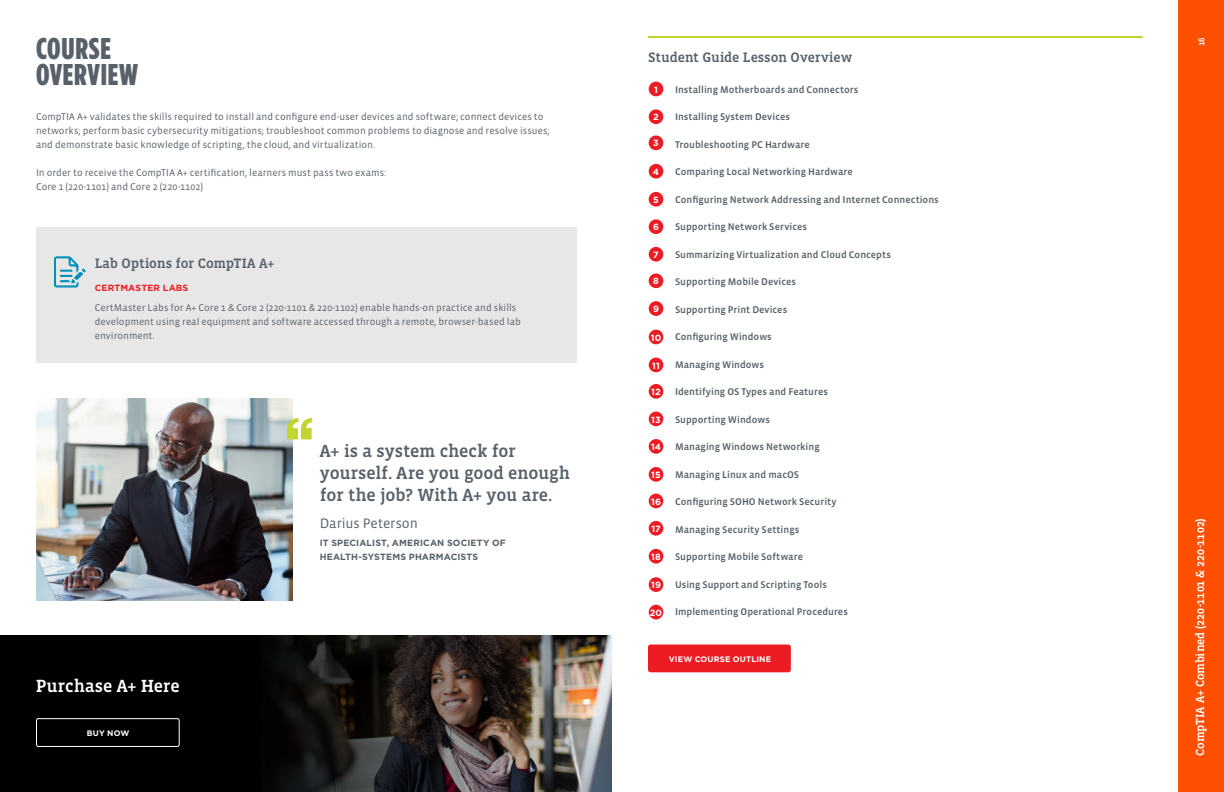
<style>
.page{position:relative;width:1224px;height:792px;background:#fff}
.page>*{position:absolute;margin:0;border:0;box-sizing:border-box;transform-origin:0 0}
.t1{font:900 70px "Gotham Condensed";color:#c2d42e}
.t2{font:900 30px/26px "Gotham Condensed";letter-spacing:.025em;color:#586169}
.t3{font:500 18px/22px "Vista Slab OTCE";letter-spacing:-.005em;color:#586169}
.t4{font:500 18px "Vista Slab OTCE";letter-spacing:-.005em;color:#fff}
.t5{font:500 14px "Vista Slab OTCE";letter-spacing:-.01em;color:#586169}
.t6{font:14px "Vista Sans OTCE";letter-spacing:-.005em;color:#586169}
.t7{font:500 12px "Vista Slab OTCE";color:#fff}
.t8{font:500 10px "Vista Sans OTCE";letter-spacing:.005em;color:#586169}
.t9{font:10px/14px "Vista Sans OTCE";letter-spacing:.005em;color:#586169}
.t10{font:700 9px/14px "Gotham";letter-spacing:.015em;color:#586169}
.t11{font:700 9px "Gotham";letter-spacing:.015em;color:#fff}
.t12{font:700 9px "Gotham";letter-spacing:.015em;color:#ed1c24}
.t13{font:500 9px "Vista Sans OTCE";color:#fff}
.t14{font:700 8px "Gotham";letter-spacing:.025em;color:#fff}
</style>
<div class="page">
<div style="left:1179px;top:0;width:45px;height:792px;background:#ff4f00"></div>
<div style="left:36px;top:227px;width:540px;height:136px;background:#e7e7e8"></div>
<img style="left:36px;top:399px;width:257px;height:201px">
<div style="left:0;top:636px;width:612px;height:156px;background:#000"></div>
<img style="left:273px;top:636px;width:339px;height:156px">
<div style="left:649px;top:192px;width:14px;height:15px;background:#ed1c24;border-radius:50%"></div>
<div style="left:649px;top:412px;width:14px;height:14px;background:#ed1c24;border-radius:50%"></div>
<div style="left:649px;top:219px;width:14px;height:15px;background:#ed1c24;border-radius:50%"></div>
<div style="left:649px;top:439px;width:14px;height:15px;background:#ed1c24;border-radius:50%"></div>
<div style="left:649px;top:301px;width:14px;height:15px;background:#ed1c24;border-radius:50%"></div>
<div style="left:649px;top:521px;width:14px;height:15px;background:#ed1c24;border-radius:50%"></div>
<div style="left:649px;top:577px;width:14px;height:15px;background:#ed1c24;border-radius:50%"></div>
<div style="left:649px;top:247px;width:14px;height:15px;background:#ed1c24;border-radius:50%"></div>
<div style="left:649px;top:467px;width:14px;height:15px;background:#ed1c24;border-radius:50%"></div>
<div style="left:649px;top:330px;width:14px;height:14px;background:#ed1c24;border-radius:50%"></div>
<div style="left:649px;top:549px;width:14px;height:15px;background:#ed1c24;border-radius:50%"></div>
<div style="left:649px;top:605px;width:14px;height:14px;background:#ed1c24;border-radius:50%"></div>
<div style="left:649px;top:273px;width:14px;height:15px;background:#ed1c24;border-radius:50%"></div>
<div style="left:649px;top:494px;width:14px;height:14px;background:#ed1c24;border-radius:50%"></div>
<div style="left:649px;top:358px;width:14px;height:14px;background:#ed1c24;border-radius:50%"></div>
<div style="left:649px;top:164px;width:14px;height:15px;background:#ed1c24;border-radius:50%"></div>
<div style="left:649px;top:384px;width:14px;height:15px;background:#ed1c24;border-radius:50%"></div>
<div style="left:649px;top:135px;width:14px;height:15px;background:#ed1c24;border-radius:50%"></div>
<div style="left:649px;top:109px;width:14px;height:15px;background:#ed1c24;border-radius:50%"></div>
<div style="left:649px;top:82px;width:14px;height:14px;background:#ed1c24;border-radius:50%"></div>
<hr style="left:648px;top:36px;width:495px;height:2px;background:#c2d42e">
<div style="left:648px;top:645px;width:143px;height:27px;background:#ed1c24;border-radius:3px"></div>
<svg style="left:36px;top:718px;width:144px;height:29px"></svg>
<svg style="left:54px;top:256px;width:32px;height:32px"></svg>
<h2 class="t2" style="left:36px;top:35px;width:104px">COURSE<br>OVERVIEW</h2>
<p class="t9" style="left:36px;top:110px;width:515px">CompTIA A+ validates the skills required to install and configure end-user devices and software; connect devices to networks; perform basic cybersecurity mitigations; troubleshoot common problems to diagnose and resolve issues; and demonstrate basic knowledge of scripting, the cloud, and virtualization.</p>
<p class="t9" style="left:36px;top:166px;width:352px">In order to receive the CompTIA A+ certification, learners must pass two exams:<br>Core 1 (220-1101) and Core 2 (220-1102)</p>
<h3 class="t5" style="left:95px;top:256px;width:181px">Lab Options for CompTIA A+</h3>
<p class="t12" style="left:95px;top:281px;width:95px">CERTMASTER LABS</p>
<p class="t9" style="left:95px;top:301px;width:428px">CertMaster Labs for A+ Core 1 &amp; Core 2 (220-1101 &amp; 220-1102) enable hands-on practice and skills development using real equipment and software accessed through a remote, browser-based lab environment.</p>
<h1 class="t1" style="left:285px;top:401px;width:30px">“</h1>
<h3 class="t4" style="left:36px;top:675px;width:146px">Purchase A+ Here</h3>
<p class="t14" style="left:87px;top:728px;width:44px">BUY NOW</p>
<h3 class="t3" style="left:320px;top:440px;width:252px">A+ is a system check for yourself. Are you good enough for the job? With A+ you are.</h3>
<h3 class="t6" style="left:320px;top:516px;width:100px">Darius Peterson</h3>
<p class="t10" style="left:320px;top:536px;width:188px">IT SPECIALIST, AMERICAN SOCIETY OF<br>HEALTH-SYSTEMS PHARMACISTS</p>
<h3 class="t5" style="left:648px;top:50px;width:206px">Student Guide Lesson Overview</h3>
<p class="t11" style="left:654px;top:83px;width:5px">1</p>
<p class="t11" style="left:653px;top:111px;width:7px">2</p>
<p class="t11" style="left:653px;top:137px;width:7px">3</p>
<p class="t11" style="left:653px;top:166px;width:8px">4</p>
<p class="t11" style="left:653px;top:194px;width:7px">5</p>
<p class="t11" style="left:653px;top:221px;width:7px">6</p>
<p class="t11" style="left:653px;top:249px;width:7px">7</p>
<p class="t11" style="left:653px;top:275px;width:7px">8</p>
<p class="t11" style="left:653px;top:303px;width:7px">9</p>
<p class="t11" style="left:651px;top:331px;width:12px">10</p>
<p class="t11" style="left:652px;top:359px;width:9px">11</p>
<p class="t11" style="left:651px;top:386px;width:11px">12</p>
<p class="t11" style="left:651px;top:413px;width:11px">13</p>
<p class="t11" style="left:651px;top:441px;width:12px">14</p>
<p class="t11" style="left:651px;top:469px;width:11px">15</p>
<p class="t11" style="left:651px;top:495px;width:11px">16</p>
<p class="t11" style="left:651px;top:523px;width:11px">17</p>
<p class="t11" style="left:651px;top:551px;width:11px">18</p>
<p class="t11" style="left:651px;top:579px;width:11px">19</p>
<p class="t11" style="left:650px;top:607px;width:14px">20</p>
<p class="t8" style="left:675px;top:84px;width:185px">Installing Motherboards and Connectors</p>
<p class="t8" style="left:675px;top:111px;width:116px">Installing System Devices</p>
<p class="t8" style="left:675px;top:139px;width:136px">Troubleshooting PC Hardware</p>
<p class="t8" style="left:675px;top:166px;width:179px">Comparing Local Networking Hardware</p>
<p class="t8" style="left:675px;top:194px;width:265px">Configuring Network Addressing and Internet Connections</p>
<p class="t8" style="left:675px;top:221px;width:133px">Supporting Network Services</p>
<p class="t8" style="left:675px;top:249px;width:217px">Summarizing Virtualization and Cloud Concepts</p>
<p class="t8" style="left:675px;top:276px;width:123px">Supporting Mobile Devices</p>
<p class="t8" style="left:675px;top:304px;width:114px">Supporting Print Devices</p>
<p class="t8" style="left:675px;top:331px;width:98px">Configuring Windows</p>
<p class="t8" style="left:675px;top:359px;width:91px">Managing Windows</p>
<p class="t8" style="left:675px;top:386px;width:155px">Identifying OS Types and Features</p>
<p class="t8" style="left:675px;top:414px;width:96px">Supporting Windows</p>
<p class="t8" style="left:675px;top:441px;width:146px">Managing Windows Networking</p>
<p class="t8" style="left:675px;top:469px;width:126px">Managing Linux and macOS</p>
<p class="t8" style="left:675px;top:496px;width:163px">Configuring SOHO Network Security</p>
<p class="t8" style="left:675px;top:524px;width:126px">Managing Security Settings</p>
<p class="t8" style="left:675px;top:551px;width:129px">Supporting Mobile Software</p>
<p class="t8" style="left:675px;top:579px;width:153px">Using Support and Scripting Tools</p>
<p class="t8" style="left:675px;top:606px;width:174px">Implementing Operational Procedures</p>
<p class="t14" style="left:669px;top:653px;width:104px">VIEW COURSE OUTLINE</p>
<p class="t13" style="left:1196px;top:46px;width:11px;rotate:-90deg">16</p>
<p class="t7" style="left:1193px;top:756px;width:239px;rotate:-90deg">CompTIA A+ Combined (220-1101 &amp; 220-1102)</p>
</div>
